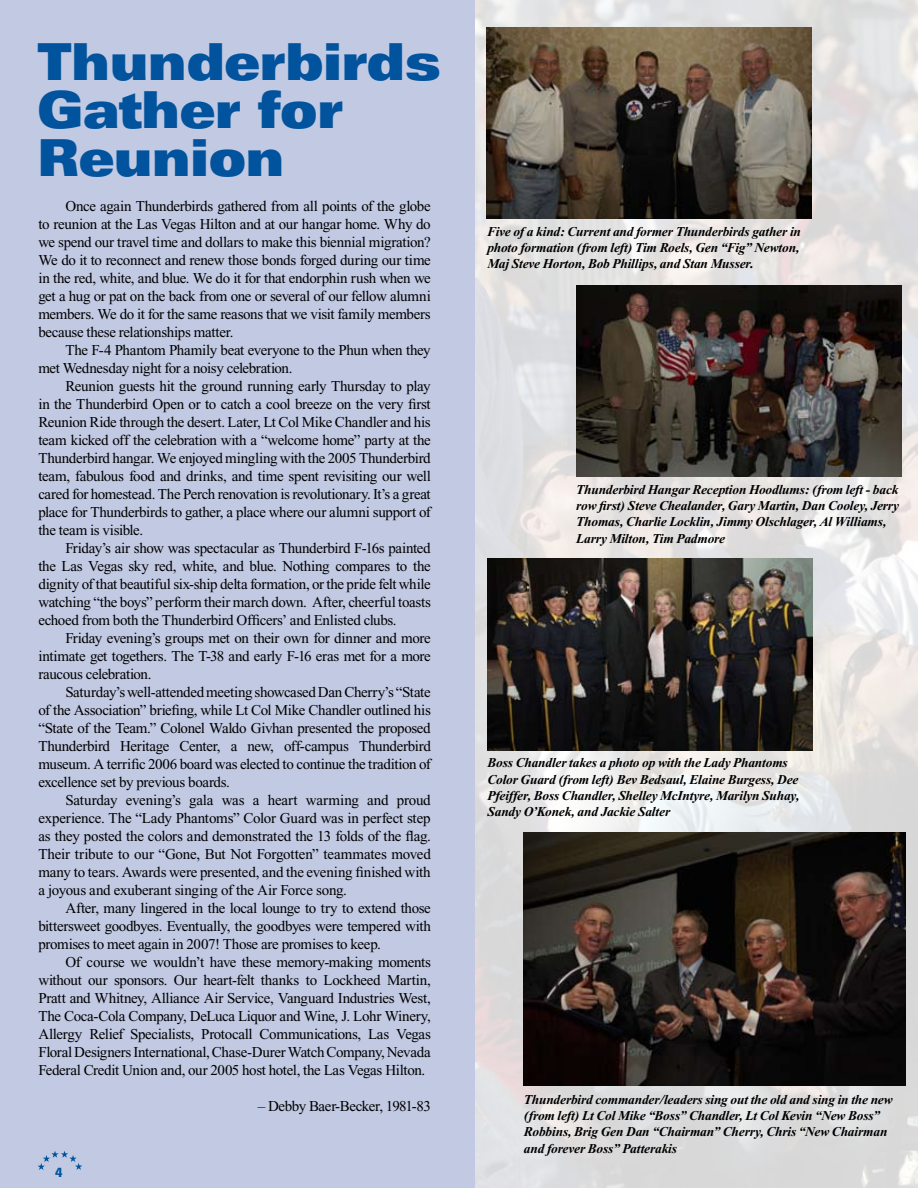
<style>
.page{position:relative;width:918px;height:1188px;background:#fff}
.page>*{position:absolute;margin:0;border:0;box-sizing:border-box;transform-origin:0 0}
.t1{font:900 expanded 51px/48px "Univers";letter-spacing:-.02em;color:#00539c;scale:.84 1}
.t2{font:15px/18px "Times New Roman";letter-spacing:-.025em;color:#000;text-align:justify}
.t3{font:italic 700 13.5px/16.2px "Times New Roman";letter-spacing:-.015em;color:#000}
.t4{font:700 condensed 13.2px "Univers";color:#00539c;scale:1.25 1}
</style>
<div class="page">
<img style="left:475px;top:0;width:443px;height:1188px">
<div style="left:0;top:0;width:475px;height:1188px;background:#c1c9e3"></div>
<svg style="left:38px;top:1151px;width:44px;height:19px"></svg>
<img style="left:523px;top:832px;width:382px;height:254px">
<img style="left:486px;top:27px;width:325px;height:191px">
<img style="left:576px;top:285px;width:326px;height:192px">
<img style="left:488px;top:559px;width:325px;height:191px">
<h1 class="t1" style="left:37px;top:38px;width:483px">Thunderbirds<br>Gather for<br>Reunion</h1>
<p class="t2" style="left:38px;top:197px;width:394px;text-indent:27px">Once again Thunderbirds gathered from all points of the globe to reunion at the Las Vegas Hilton and at our hangar home. Why do we spend our travel time and dollars to make this biennial migration?<br>We do it to reconnect and renew those bonds forged during our time in the red, white, and blue. We do it for that endorphin rush when we get a hug or pat on the back from one or several of our fellow alumni members. We do it for the same reasons that we visit family members because these relationships matter.</p>
<p class="t2" style="left:38px;top:341px;width:394px;text-indent:27px">The F-4 Phantom Phamily beat everyone to the Phun when they met Wednesday night for a noisy celebration.</p>
<p class="t2" style="left:38px;top:377px;width:394px;text-indent:27px">Reunion guests hit the ground running early Thursday to play in the Thunderbird Open or to catch a cool breeze on the very first Reunion Ride through the desert. Later, Lt Col Mike Chandler and his team kicked off the celebration with a “welcome home” party at the Thunderbird hangar. We enjoyed mingling with the 2005 Thunderbird team, fabulous food and drinks, and time spent revisiting our well cared for homestead. The Perch renovation is revolutionary. It’s a great place for Thunderbirds to gather, a place where our alumni support of the team is visible.</p>
<p class="t2" style="left:38px;top:539px;width:394px;text-indent:27px">Friday’s air show was spectacular as Thunderbird F-16s painted the Las Vegas sky red, white, and blue. Nothing compares to the dignity of that beautiful six-ship delta formation, or the pride felt while watching “the boys” perform their march down. After, cheerful toasts echoed from both the Thunderbird Officers’ and Enlisted clubs.</p>
<p class="t2" style="left:38px;top:629px;width:394px;text-indent:27px">Friday evening’s groups met on their own for dinner and more intimate get togethers. The T-38 and early F-16 eras met for a more raucous celebration.</p>
<p class="t2" style="left:38px;top:683px;width:394px;text-indent:27px">Saturday’s well-attended meeting showcased Dan Cherry’s “State of the Association” briefing, while Lt Col Mike Chandler outlined his “State of the Team.” Colonel Waldo Givhan presented the proposed Thunderbird Heritage Center, a new, off-campus Thunderbird museum. A terrific 2006 board was elected to continue the tradition of excellence set by previous boards.</p>
<p class="t2" style="left:38px;top:791px;width:394px;text-indent:27px">Saturday evening’s gala was a heart warming and proud experience. The “Lady Phantoms” Color Guard was in perfect step as they posted the colors and demonstrated the 13 folds of the flag.<br>Their tribute to our “Gone, But Not Forgotten” teammates moved many to tears. Awards were presented, and the evening finished with a joyous and exuberant singing of the Air Force song.</p>
<p class="t2" style="left:38px;top:899px;width:394px;text-indent:27px">After, many lingered in the local lounge to try to extend those bittersweet goodbyes. Eventually, the goodbyes were tempered with promises to meet again in 2007! Those are promises to keep.</p>
<p class="t2" style="left:38px;top:953px;width:394px;text-indent:27px">Of course we wouldn’t have these memory-making moments without our sponsors. Our heart-felt thanks to Lockheed Martin, Pratt and Whitney, Alliance Air Service, Vanguard Industries West, The Coca-Cola Company, DeLuca Liquor and Wine, J. Lohr Winery, Allergy Relief Specialists, Protocall Communications, Las Vegas Floral Designers International, Chase-Durer Watch Company, Nevada Federal Credit Union and, our 2005 host hotel, the Las Vegas Hilton.</p>
<p class="t2" style="left:258px;top:1097px;width:175px">– Debby Baer-Becker, 1981-83</p>
<p class="t4" style="left:55px;top:1164px;width:7px">4</p>
<p class="t3" style="left:487px;top:223px;width:315px;text-align:justify">Five of a kind: Current and former Thunderbirds gather in photo formation (from left) Tim Roels, Gen “Fig” Newton, Maj Steve Horton, Bob Phillips, and Stan Musser.</p>
<p class="t3" style="left:576px;top:482px;width:324px">Thunderbird Hangar Reception Hoodlums: (from left - back row first) Steve Chealander, Gary Martin, Dan Cooley, Jerry Thomas, Charlie Locklin, Jimmy Olschlager, Al Williams, Larry Milton, Tim Padmore</p>
<p class="t3" style="left:488px;top:755px;width:313px">Boss Chandler takes a photo op with the Lady Phantoms Color Guard (from left) Bev Bedsaul, Elaine Burgess, Dee Pfeiffer, Boss Chandler, Shelley McIntyre, Marilyn Suhay, Sandy O’Konek, and Jackie Salter</p>
<p class="t3" style="left:524px;top:1092px;width:370px">Thunderbird commander/leaders sing out the old and sing in the new (from left) Lt Col Mike “Boss” Chandler, Lt Col Kevin “New Boss” Robbins, Brig Gen Dan “Chairman” Cherry, Chris “New Chairman and forever Boss” Patterakis</p>
</div>
